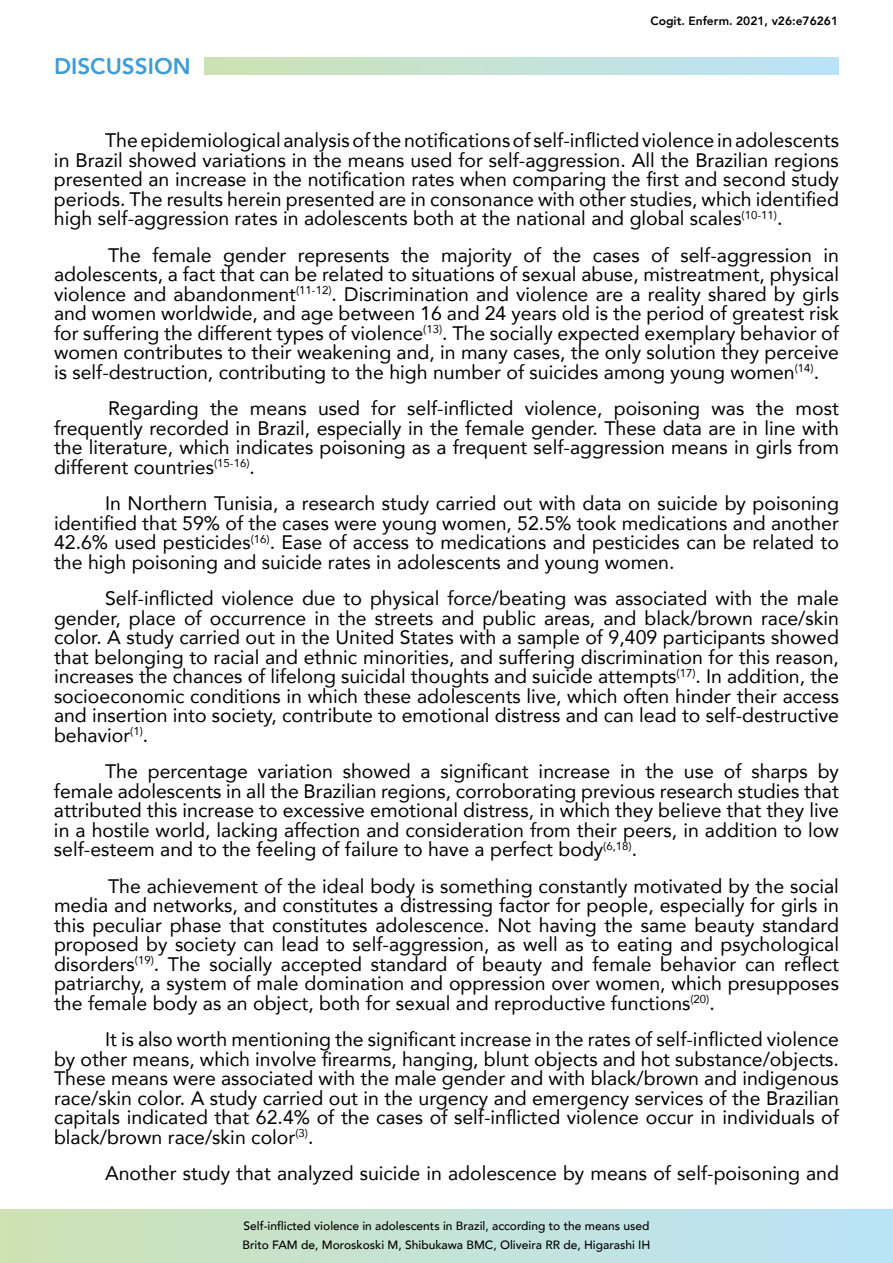
<style>
.page{position:relative;width:893px;height:1263px;background:#fff}
.page>*{position:absolute;margin:0;border:0;box-sizing:border-box;transform-origin:0 0}
.t1{font:800 22.5px "Avenir";color:#409cd4}
.t2{font:19.5px/19.5px "Avenir";color:#000;text-align:justify}
.t3{font:500 12px/18.6px "Avenir";color:#000}
.t4{font:800 12px "Avenir";color:#000}
</style>
<div class="page">
<svg style="left:0;top:1209px;width:893px;height:54px;background:#c4e2d6"></svg>
<div style="left:204px;top:58px;width:635px;height:16px;background:linear-gradient(to right,#cee2b4,#bae3fb)"></div>
<p class="t1" style="left:54px;top:49px;width:138px">DISCUSSION</p>
<p class="t4" style="left:650px;top:12px;width:189px">Cogit. Enferm. 2021, v26:e76261</p>
<p class="t2" style="left:54px;top:130px;width:786px;text-indent:51px">The epidemiological analysis of the notifications of self-inflicted violence in adolescents in Brazil showed variations in the means used for self-aggression. All the Brazilian regions presented an increase in the notification rates when comparing the first and second study periods. The results herein presented are in consonance with other studies, which identified high self-aggression rates in adolescents both at the national and global scales<sup>(10-11)</sup>.</p>
<p class="t2" style="left:54px;top:244px;width:786px;text-indent:54px">The female gender represents the majority of the cases of self-aggression in adolescents, a fact that can be related to situations of sexual abuse, mistreatment, physical violence and abandonment<sup>(11-12)</sup>. Discrimination and violence are a reality shared by girls and women worldwide, and age between 16 and 24 years old is the period of greatest risk for suffering the different types of violence<sup>(13)</sup>. The socially expected exemplary behavior of women contributes to their weakening and, in many cases, the only solution they perceive is self-destruction, contributing to the high number of suicides among young women<sup>(14)</sup>.</p>
<p class="t2" style="left:54px;top:398px;width:786px;text-indent:54px">Regarding the means used for self-inflicted violence, poisoning was the most frequently recorded in Brazil, especially in the female gender. These data are in line with the literature, which indicates poisoning as a frequent self-aggression means in girls from different countries<sup>(15-16)</sup>.</p>
<p class="t2" style="left:54px;top:493px;width:786px;text-indent:51px">In Northern Tunisia, a research study carried out with data on suicide by poisoning identified that 59% of the cases were young women, 52.5% took medications and another 42.6% used pesticides<sup>(16)</sup>. Ease of access to medications and pesticides can be related to the high poisoning and suicide rates in adolescents and young women.</p>
<p class="t2" style="left:54px;top:588px;width:786px;text-indent:51px">Self-inflicted violence due to physical force/beating was associated with the male gender, place of occurrence in the streets and public areas, and black/brown race/skin color. A study carried out in the United States with a sample of 9,409 participants showed that belonging to racial and ethnic minorities, and suffering discrimination for this reason, increases the chances of lifelong suicidal thoughts and suicide attempts<sup>(17)</sup>. In addition, the socioeconomic conditions in which these adolescents live, which often hinder their access and insertion into society, contribute to emotional distress and can lead to self-destructive behavior<sup>(1)</sup>.</p>
<p class="t2" style="left:54px;top:761px;width:786px;text-indent:51px">The percentage variation showed a significant increase in the use of sharps by female adolescents in all the Brazilian regions, corroborating previous research studies that attributed this increase to excessive emotional distress, in which they believe that they live in a hostile world, lacking affection and consideration from their peers, in addition to low self-esteem and to the feeling of failure to have a perfect body<sup>(6,18)</sup>.</p>
<p class="t2" style="left:54px;top:876px;width:786px;text-indent:54px">The achievement of the ideal body is something constantly motivated by the social media and networks, and constitutes a distressing factor for people, especially for girls in this peculiar phase that constitutes adolescence. Not having the same beauty standard proposed by society can lead to self-aggression, as well as to eating and psychological disorders<sup>(19)</sup>. The socially accepted standard of beauty and female behavior can reflect patriarchy, a system of male domination and oppression over women, which presupposes the female body as an object, both for sexual and reproductive functions<sup>(20)</sup>.</p>
<p class="t2" style="left:54px;top:1029px;width:787px;text-indent:51px">It is also worth mentioning the significant increase in the rates of self-inflicted violence by other means, which involve firearms, hanging, blunt objects and hot substance/objects.<br>These means were associated with the male gender and with black/brown and indigenous race/skin color. A study carried out in the urgency and emergency services of the Brazilian capitals indicated that 62.4% of the cases of self-inflicted violence occur in individuals of black/brown race/skin color<sup>(3)</sup>.</p>
<p class="t2" style="left:105px;top:1163px;width:735px">Another study that analyzed suicide in adolescence by means of self-poisoning and</p>
<p class="t3" style="left:242px;top:1216px;width:410px">Self-inflicted violence in adolescents in Brazil, according to the means used<br>Brito FAM de, Moroskoski M, Shibukawa BMC, Oliveira RR de, Higarashi IH</p>
</div>
